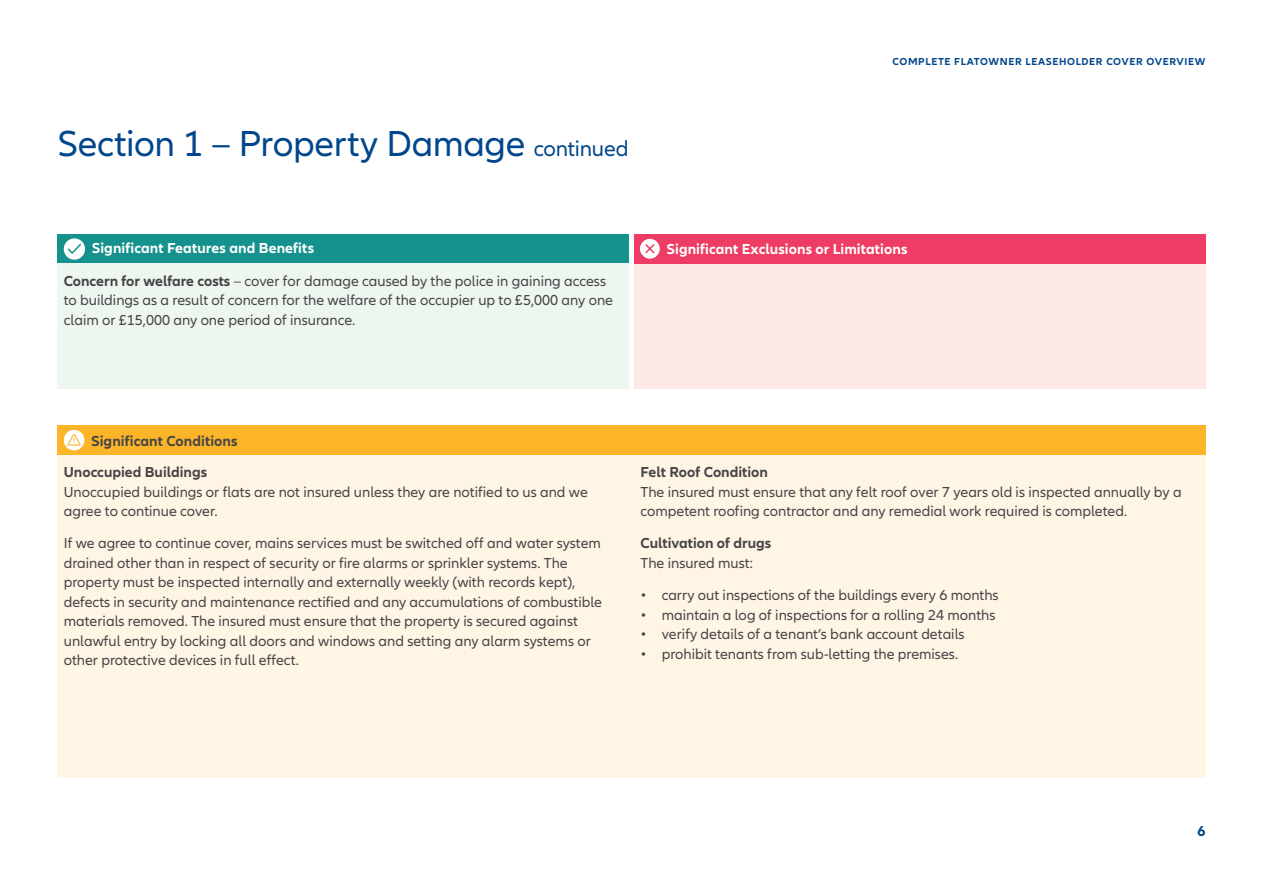
<style>
.page{position:relative;width:1263px;height:893px;background:#fff}
.page>*{position:absolute;margin:0;border:0;box-sizing:border-box;transform-origin:0 0}
.t1{font:37.5px "Allianz Neo";letter-spacing:-.01em;color:#00468b}
.t2{font:15px/19.5px "Allianz Neo";color:#464547}
.t3{font:700 15px "Allianz Neo";color:#464547}
.t4{font:700 15px "Allianz Neo";letter-spacing:.005em;color:#fff}
.t5{font:700 15px "Allianz Neo";color:#00468b}
.t6{font:700 10.5px "Allianz Neo";letter-spacing:.06em;color:#00468b}
.s1{font-size:22.5px}
.s2{font-weight:700}
</style>
<div class="page">
<div style="left:634px;top:264px;width:571px;height:125px;background:#fdeae7"></div>
<div style="left:57px;top:234px;width:572px;height:30px;background:#15928d"></div>
<svg style="left:64px;top:238px;width:21px;height:22px"></svg>
<svg style="left:66px;top:242px;width:16px;height:13px"></svg>
<div style="left:634px;top:234px;width:571px;height:30px;background:#ef3c64"></div>
<div style="left:640px;top:239px;width:20px;height:20px;background:#fff;border-radius:50%"></div>
<svg style="left:645px;top:244px;width:10px;height:10px"></svg>
<div style="left:57px;top:264px;width:572px;height:125px;background:#edf7ef"></div>
<div style="left:57px;top:455px;width:1148px;height:322px;background:#fff5e5"></div>
<div style="left:57px;top:425px;width:1148px;height:30px;background:#fcb528"></div>
<div style="left:64px;top:430px;width:20px;height:20px;background:#fff;border-radius:50%"></div>
<svg style="left:67px;top:433px;width:15px;height:13px"></svg>
<h1 class="t1" style="left:57px;top:122px;width:573px">Section 1 – Property Damage <span class="s1">continued</span></h1>
<p class="t6" style="left:892px;top:56px;width:314px">COMPLETE FLATOWNER LEASEHOLDER COVER OVERVIEW</p>
<p class="t4" style="left:92px;top:239px;width:224px">Significant Features and Benefits</p>
<p class="t4" style="left:666px;top:240px;width:242px">Significant Exclusions or Limitations</p>
<p class="t2" style="left:64px;top:271px;width:551px"><span class="s2">Concern for welfare costs</span> – cover for damage caused by the police in gaining access to buildings as a result of concern for the welfare of the occupier up to £5,000 any one claim or £15,000 any one period of insurance.</p>
<p class="t3" style="left:91px;top:432px;width:148px">Significant Conditions</p>
<p class="t3" style="left:64px;top:463px;width:145px">Unoccupied Buildings</p>
<p class="t2" style="left:64px;top:482px;width:526px">Unoccupied buildings or flats are not insured unless they are notified to us and we agree to continue cover.</p>
<p class="t2" style="left:64px;top:534px;width:540px">If we agree to continue cover, mains services must be switched off and water system drained other than in respect of security or fire alarms or sprinkler systems. The property must be inspected internally and externally weekly (with records kept), defects in security and maintenance rectified and any accumulations of combustible materials removed. The insured must ensure that the property is secured against unlawful entry by locking all doors and windows and setting any alarm systems or other protective devices in full effect.</p>
<p class="t3" style="left:640px;top:463px;width:129px">Felt Roof Condition</p>
<p class="t2" style="left:640px;top:482px;width:543px">The insured must ensure that any felt roof over 7 years old is inspected annually by a competent roofing contractor and any remedial work required is completed.</p>
<p class="t3" style="left:640px;top:535px;width:132px">Cultivation of drugs</p>
<p class="t2" style="left:640px;top:553px;width:114px">The insured must:</p>
<p class="t2" style="left:640px;top:586px;width:360px">• carry out inspections of the buildings every 6 months</p>
<p class="t2" style="left:640px;top:605px;width:356px">• maintain a log of inspections for a rolling 24 months</p>
<p class="t2" style="left:640px;top:625px;width:326px">• verify details of a tenant’s bank account details</p>
<p class="t2" style="left:640px;top:644px;width:319px">• prohibit tenants from sub-letting the premises.</p>
<p class="t5" style="left:1197px;top:822px;width:10px">6</p>
</div>
